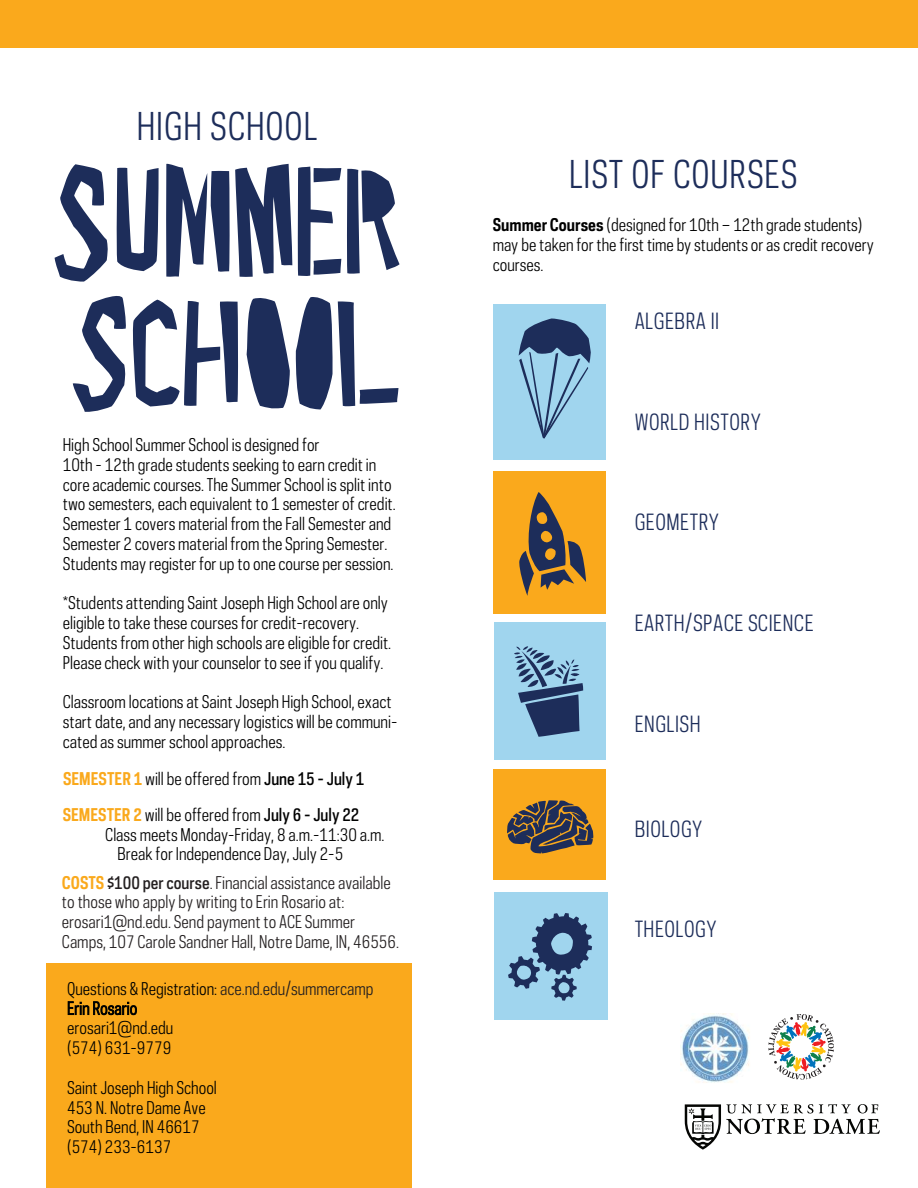
<style>
.page{position:relative;width:918px;height:1188px;background:#fff}
.page>*{position:absolute;margin:0;border:0;box-sizing:border-box;transform-origin:0 0}
.t1{font:36px "Galaxie Polaris Condensed";letter-spacing:.025em;color:#1d2d5a}
.t2{font:21px "Galaxie Polaris Condensed";letter-spacing:.025em;color:#1d2d5a}
.t3{font:16.5px/19.8px "Galaxie Polaris Condensed";color:#000100}
.t4{font:16.5px/19.8px "Galaxie Polaris Condensed";color:#231f20}
.t5{font:16.5px/19.8px "Galaxie Polaris Condensed";color:#000}
.s1{font-weight:700;color:#faa91c}
.s2{font-weight:500}
.s3{color:#231f20}
.s4{font-weight:700}
</style>
<div class="page">
<div style="left:46px;top:964px;width:366px;height:224px;background:#faa91c"></div>
<div style="left:493px;top:471px;width:113px;height:142px;background:#faa91c"></div>
<div style="left:494px;top:622px;width:112px;height:137px;background:#a0d5ee"></div>
<div style="left:493px;top:304px;width:113px;height:155px;background:#a0d5ee"></div>
<div style="left:494px;top:769px;width:112px;height:110px;background:#faa91c"></div>
<div style="left:494px;top:892px;width:114px;height:128px;background:#a0d5ee"></div>
<div style="left:0;top:0;width:918px;height:48px;background:#faa91c"></div>
<svg style="left:519px;top:492px;width:67px;height:104px"></svg>
<svg style="left:519px;top:318px;width:72px;height:120px"></svg>
<svg style="left:507px;top:800px;width:87px;height:53px"></svg>
<svg style="left:508px;top:913px;width:84px;height:88px"></svg>
<svg style="left:55px;top:164px;width:53px;height:118px"></svg>
<svg style="left:116px;top:168px;width:43px;height:103px"></svg>
<svg style="left:347px;top:169px;width:53px;height:105px"></svg>
<svg style="left:166px;top:163px;width:175px;height:114px"></svg>
<svg style="left:246px;top:298px;width:44px;height:111px"></svg>
<svg style="left:296px;top:297px;width:102px;height:113px"></svg>
<svg style="left:514px;top:646px;width:69px;height:91px"></svg>
<svg style="left:73px;top:296px;width:165px;height:116px"></svg>
<svg style="left:768px;top:1014px;width:66px;height:66px"></svg>
<svg style="left:685px;top:1104px;width:195px;height:46px"></svg>
<img style="left:680px;top:1013px;width:70px;height:70px">
<h1 class="t1" style="left:137px;top:102px;width:182px">HIGH SCHOOL</h1>
<p class="t3" style="left:63px;top:435px;width:335px">High School Summer School is designed for<br>10th - 12th grade students seeking to earn credit in core academic courses. The Summer School is split into two semesters, each equivalent to 1 semester of credit.<br>Semester 1 covers material from the Fall Semester and Semester 2 covers material from the Spring Semester.<br>Students may register for up to one course per session.</p>
<p class="t3" style="left:63px;top:593px;width:330px">*Students attending Saint Joseph High School are only eligible to take these courses for credit-recovery.<br>Students from other high schools are eligible for credit.<br>Please check with your counselor to see if you qualify.</p>
<p class="t3" style="left:63px;top:692px;width:336px">Classroom locations at Saint Joseph High School, exact start date, and any necessary logistics will be communi&shy;cated as summer school approaches.</p>
<p class="t3" style="left:63px;top:761px;width:303px;line-height:35.5px"><span class="s1">SEMESTER 1</span> will be offered from <span class="s2">June 15 - July 1<br></span><span class="s1">SEMESTER 2</span> will be offered from <span class="s2">July 6 - July 22</span></p>
<p class="t3" style="left:117px;top:824px;width:268px;text-indent:-12px">Class meets Monday-Friday, 8 a.m.-11:30 a.m.<br>Break for Independence Day, July 2-5</p>
<p class="t4" style="left:62px;top:872px;width:339px"><span class="s1">COSTS</span> <span class="s2">$100 per course</span>. Financial assistance available to those who apply by writing to Erin Rosario at: erosari1@nd.edu. Send payment to ACE Summer Camps, 107 Carole Sandner Hall, Notre Dame, IN, 46556.</p>
<p class="t3" style="left:67px;top:978px;width:308px">Questions &amp; Registration: <span class="s3">ace.nd.edu/summercamp<br></span>Erin Rosario<br>erosari1@nd.edu<br>(574) 631-9779</p>
<p class="t3" style="left:67px;top:1077px;width:151px">Saint Joseph High School<br>453 N. Notre Dame Ave<br>South Bend, IN 46617 (574) 233-6137</p>
<h1 class="t1" style="left:569px;top:151px;width:230px">LIST OF COURSES</h1>
<p class="t5" style="left:493px;top:215px;width:382px"><span class="s4">Summer Courses</span> (designed for 10th – 12th grade students) may be taken for the first time by students or as credit recovery courses.</p>
<p class="t2" style="left:635px;top:307px;width:86px">ALGEBRA II</p>
<p class="t2" style="left:635px;top:408px;width:128px">WORLD HISTORY</p>
<p class="t2" style="left:635px;top:508px;width:86px">GEOMETRY</p>
<p class="t2" style="left:635px;top:609px;width:180px">EARTH/SPACE SCIENCE</p>
<p class="t2" style="left:635px;top:710px;width:68px">ENGLISH</p>
<p class="t2" style="left:635px;top:815px;width:69px">BIOLOGY</p>
<p class="t2" style="left:635px;top:915px;width:83px">THEOLOGY</p>
</div>
